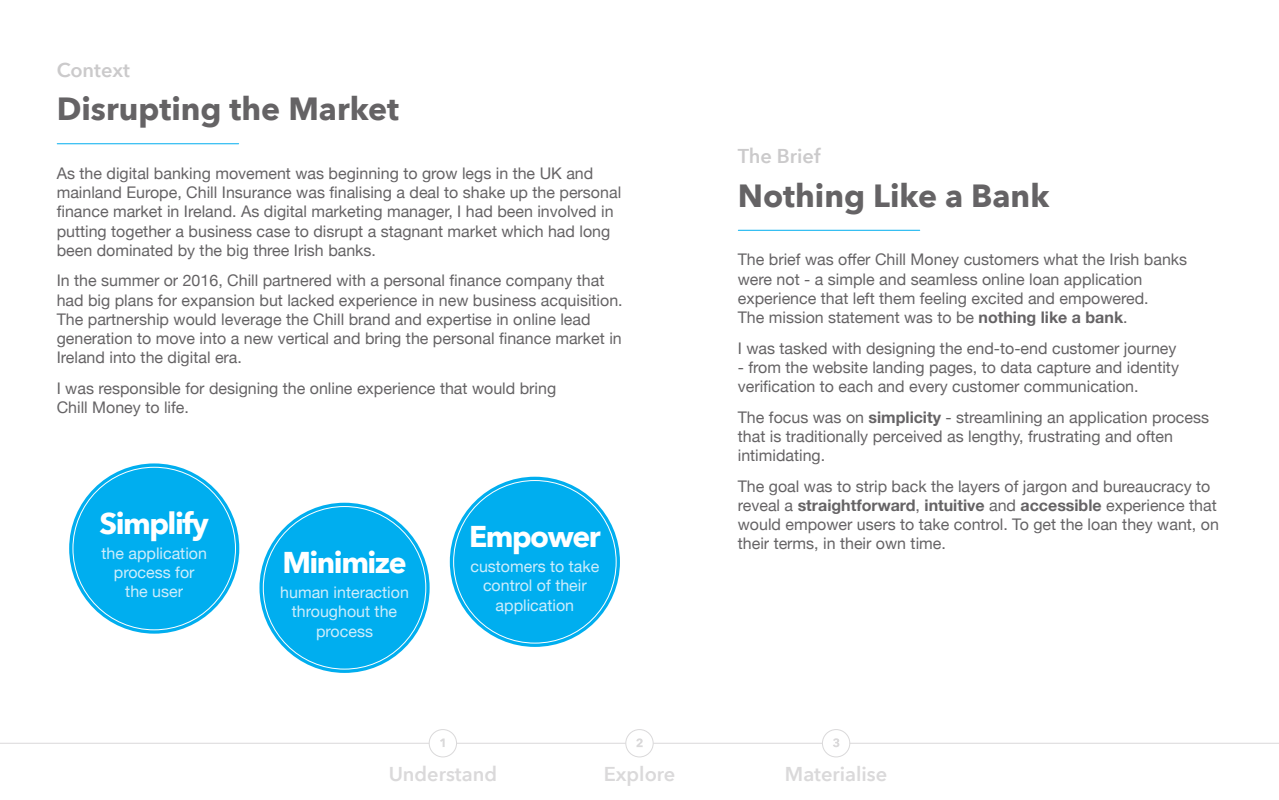
<style>
.page{position:relative;width:1279px;height:800px;background:#fff}
.page>*{position:absolute;margin:0;border:0;box-sizing:border-box;transform-origin:0 0}
.t1{font:700 32px "Avenir Next";color:#656365}
.t2{font:700 30px "Avenir Next";letter-spacing:-.05em;color:#fff}
.t3{font:600 20px "Avenir Next";color:#dad9da}
.t4{font:600 20px "Avenir Next";color:#cbcacb}
.t5{font:16px/19.2px "Helvetica Neue";color:#656365}
.t6{font:16px/19.2px "Helvetica Neue";color:#cdedfc;text-align:center}
.s1{font-weight:700}
</style>
<div class="page">
<hr style="left:0;top:742px;width:1278px;height:1px;background:#dad9da">
<div style="left:626px;top:729px;width:27px;height:27px;background:#fff;border-radius:50%"></div>
<div style="left:625px;top:729px;width:28px;height:28px;border:1px solid #dad9da;border-radius:50%"></div>
<div style="left:429px;top:729px;width:27px;height:27px;background:#fff;border-radius:50%"></div>
<div style="left:429px;top:729px;width:28px;height:28px;border:1px solid #dad9da;border-radius:50%"></div>
<div style="left:822px;top:729px;width:27px;height:27px;background:#fff;border-radius:50%"></div>
<div style="left:822px;top:729px;width:28px;height:28px;border:1px solid #dad9da;border-radius:50%"></div>
<svg style="left:440px;top:738px;width:4px;height:8px"></svg>
<svg style="left:636px;top:738px;width:6px;height:9px"></svg>
<svg style="left:833px;top:738px;width:6px;height:9px"></svg>
<hr style="left:57px;top:143px;width:182px;height:1px;background:#00aeef">
<hr style="left:738px;top:230px;width:181px;height:1px;background:#00aeef">
<svg style="left:258px;top:501px;width:173px;height:173px"></svg>
<svg style="left:68px;top:462px;width:173px;height:173px"></svg>
<svg style="left:448px;top:475px;width:173px;height:173px"></svg>
<div style="left:263px;top:506px;width:163px;height:163px;background:#00aeef;border-radius:50%"></div>
<div style="left:73px;top:467px;width:162px;height:162px;background:#00aeef;border-radius:50%"></div>
<div style="left:453px;top:480px;width:163px;height:163px;background:#00aeef;border-radius:50%"></div>
<p class="t4" style="left:57px;top:53px;width:75px">Context</p>
<h1 class="t1" style="left:57px;top:81px;width:344px">Disrupting the Market</h1>
<p class="t5" style="left:57px;top:164px;width:566px">As the digital banking movement was beginning to grow legs in the UK and mainland Europe, Chill Insurance was finalising a deal to shake up the personal finance market in Ireland. As digital marketing manager, I had been involved in putting together a business case to disrupt a stagnant market which had long been dominated by the big three Irish banks.</p>
<p class="t5" style="left:57px;top:272px;width:567px">In the summer or 2016, Chill partnered with a personal finance company that had big plans for expansion but lacked experience in new business acquisition.<br>The partnership would leverage the Chill brand and expertise in online lead generation to move into a new vertical and bring the personal finance market in Ireland into the digital era.</p>
<p class="t5" style="left:57px;top:379px;width:501px">I was responsible for designing the online experience that would bring<br>Chill Money to life.</p>
<h2 class="t2" style="left:100px;top:497px;width:111px">Simplify</h2>
<p class="t6" style="left:101px;top:544px;width:107px">the application process for the user</p>
<h2 class="t2" style="left:282px;top:536px;width:126px">Minimize</h2>
<p class="t6" style="left:280px;top:583px;width:130px">human interaction throughout the process</p>
<h2 class="t2" style="left:469px;top:510px;width:133px">Empower</h2>
<p class="t6" style="left:470px;top:557px;width:130px">customers to take control of their application</p>
<p class="t4" style="left:737px;top:139px;width:84px">The Brief</p>
<h1 class="t1" style="left:737px;top:167px;width:313px">Nothing Like a Bank</h1>
<p class="t5" style="left:737px;top:251px;width:451px">The brief was offer Chill Money customers what the Irish banks were not - a simple and seamless online loan application experience that left them feeling excited and empowered.<br>The mission statement was to be <span class="s1">nothing like a bank</span>.</p>
<p class="t5" style="left:737px;top:339px;width:440px">I was tasked with designing the end-to-end customer journey</p>
<p class="t5" style="left:737px;top:358px;width:443px">- from the website landing pages, to data capture and identity verification to each and every customer communication.</p>
<p class="t5" style="left:737px;top:408px;width:473px">The focus was on <span class="s1">simplicity</span> - streamlining an application process that is traditionally perceived as lengthy, frustrating and often intimidating.</p>
<p class="t5" style="left:737px;top:477px;width:482px">The goal was to strip back the layers of jargon and bureaucracy to reveal a <span class="s1">straightforward</span>, <span class="s1">intuitive</span> and <span class="s1">accessible</span> experience that would empower users to take control. To get the loan they want, on their terms, in their own time.</p>
<p class="t3" style="left:388px;top:756px;width:110px">Understand</p>
<p class="t3" style="left:603px;top:756px;width:73px">Explore</p>
<p class="t3" style="left:785px;top:756px;width:104px">Materialise</p>
</div>
